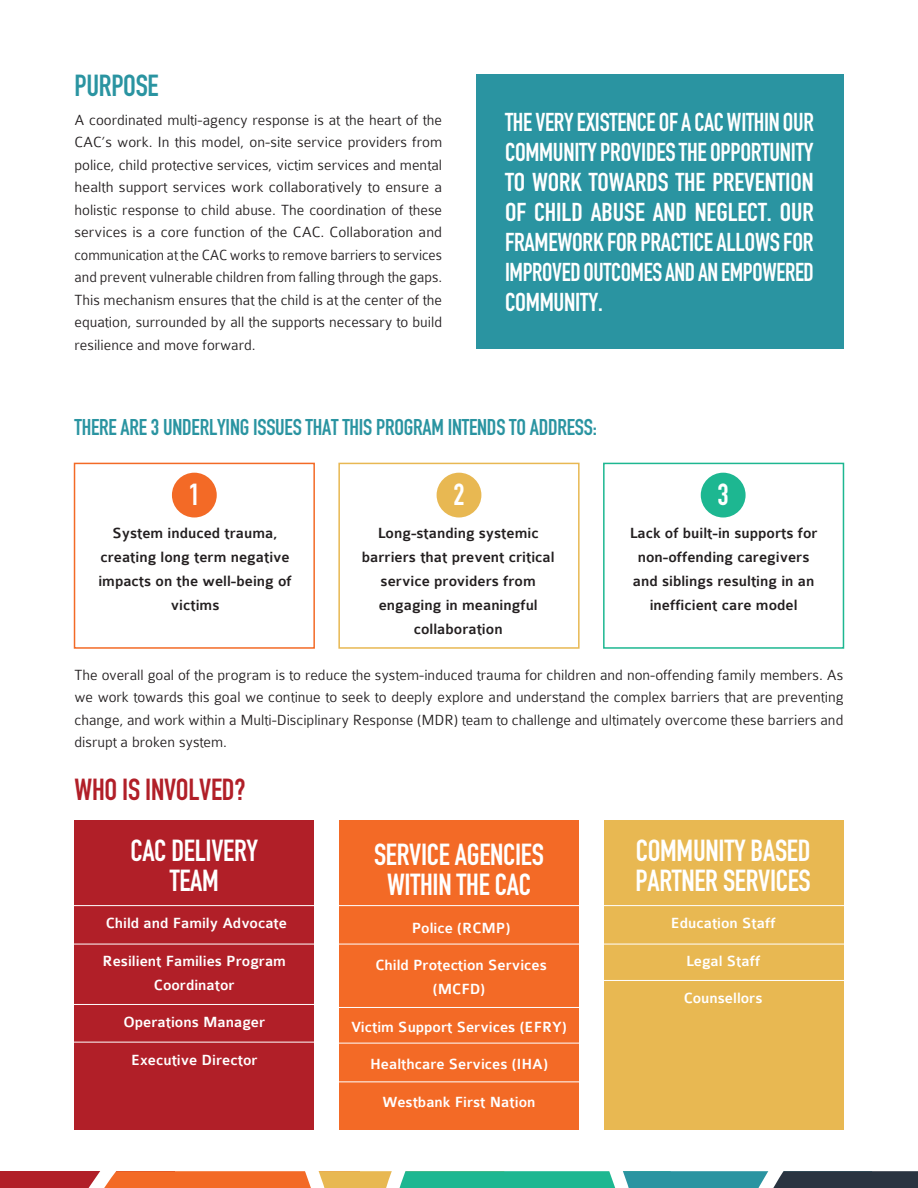
<style>
.page{position:relative;width:918px;height:1188px;background:#fff}
.page>*{position:absolute;margin:0;border:0;box-sizing:border-box;transform-origin:0 0}
.t1{font:700 30px/30px "DIN Condensed";letter-spacing:-.01em;color:#fff;text-align:center}
.t2{font:700 30px "DIN Condensed";letter-spacing:-.01em;color:#b11f28}
.t3{font:700 30px "DIN Condensed";letter-spacing:-.01em;color:#2a94a1}
.t4{font:700 25.5px/30px "DIN Condensed";letter-spacing:-.015em;color:#fff;text-align:justify}
.t5{font:700 22.5px "DIN Condensed";letter-spacing:-.01em;color:#2a94a1}
.t6{font:300 15.75px/22.5px "Colaborate";color:#231f20;text-align:justify}
.t7{font:500 15.75px/24px "Colaborate";color:#231f20;text-align:center}
.t8{font:500 15.75px/24px "Colaborate";color:#fff;text-align:center}
</style>
<div class="page">
<div style="left:0;top:1171px;width:175px;height:17px;background:#b11f28"></div>
<svg style="left:88px;top:1171px;width:830px;height:17px;background:#7a8e71"></svg>
<div style="left:701px;top:473px;width:45px;height:45px;background:#1db791;border-radius:50%"></div>
<div style="left:476px;top:74px;width:367px;height:275px;background:#2a94a1"></div>
<div style="left:74px;top:463px;width:241px;height:186px;border:2px solid #f36a26"></div>
<div style="left:338px;top:463px;width:242px;height:186px;border:2px solid #e8b852"></div>
<div style="left:603px;top:463px;width:241px;height:186px;border:2px solid #1db791"></div>
<div style="left:75px;top:821px;width:239px;height:309px;background:#b11f28"></div>
<div style="left:339px;top:821px;width:240px;height:309px;background:#f36a26"></div>
<div style="left:604px;top:821px;width:239px;height:309px;background:#e8b852"></div>
<hr style="left:72px;top:944px;width:250px;height:1px;background:#fff">
<hr style="left:72px;top:905px;width:250px;height:1px;background:#fff">
<hr style="left:334px;top:905px;width:250px;height:1px;background:#fff">
<hr style="left:598px;top:905px;width:251px;height:1px;background:#fff">
<hr style="left:598px;top:944px;width:251px;height:1px;background:#fff">
<hr style="left:598px;top:980px;width:251px;height:1px;background:#fff">
<hr style="left:334px;top:944px;width:250px;height:1px;background:#fff">
<hr style="left:334px;top:1007px;width:250px;height:1px;background:#fff">
<hr style="left:334px;top:1043px;width:250px;height:1px;background:#fff">
<hr style="left:334px;top:1081px;width:250px;height:1px;background:#fff">
<hr style="left:72px;top:1004px;width:250px;height:1px;background:#fff">
<hr style="left:72px;top:1042px;width:250px;height:1px;background:#fff">
<div style="left:172px;top:473px;width:45px;height:45px;background:#f36a26;border-radius:50%"></div>
<div style="left:437px;top:473px;width:44px;height:45px;background:#e8b852;border-radius:50%"></div>
<p class="t3" style="left:75px;top:65px;width:86px">PURPOSE</p>
<p class="t6" style="left:75px;top:109px;width:369px">A coordinated multi-agency response is at the heart of the CAC’s work. In this model, on-site service providers from police, child protective services, victim services and mental health support services work collaboratively to ensure a holistic response to child abuse. The coordination of these services is a core function of the CAC. Collaboration and communication at the CAC works to remove barriers to services and prevent vulnerable children from falling through the gaps.<br>This mechanism ensures that the child is at the center of the equation, surrounded by all the supports necessary to build resilience and move forward.</p>
<p class="t4" style="left:505px;top:107px;width:310px">THE VERY EXISTENCE OF A CAC WITHIN OUR COMMUNITY PROVIDES THE OPPORTUNITY TO WORK TOWARDS THE PREVENTION OF CHILD ABUSE AND NEGLECT. OUR FRAMEWORK FOR PRACTICE ALLOWS FOR IMPROVED OUTCOMES AND AN EMPOWERED COMMUNITY.</p>
<p class="t5" style="left:75px;top:412px;width:524px">THERE ARE 3 UNDERLYING ISSUES THAT THIS PROGRAM INTENDS TO ADDRESS:</p>
<p class="t1" style="left:189px;top:480px;width:13px">1</p>
<p class="t1" style="left:453px;top:480px;width:13px">2</p>
<p class="t7" style="left:98px;top:521px;width:195px">System induced trauma, creating long term negative impacts on the well-being of victims</p>
<p class="t7" style="left:362px;top:521px;width:194px">Long-standing systemic barriers that prevent critical service providers from engaging in meaningful collaboration</p>
<p class="t1" style="left:718px;top:480px;width:13px">3</p>
<p class="t7" style="left:630px;top:521px;width:189px">Lack of built-in supports for non-offending caregivers and siblings resulting in an inefficient care model</p>
<p class="t6" style="left:75px;top:664px;width:771px">The overall goal of the program is to reduce the system-induced trauma for children and non-offending family members. As we work towards this goal we continue to seek to deeply explore and understand the complex barriers that are preventing change, and work within a Multi-Disciplinary Response (MDR) team to challenge and ultimately overcome these barriers and disrupt a broken system.</p>
<p class="t2" style="left:75px;top:769px;width:173px">WHO IS INVOLVED?</p>
<p class="t1" style="left:130px;top:835px;width:129px">CAC DELIVERY<br>TEAM</p>
<p class="t8" style="left:106px;top:912px;width:183px">Child and Family Advocate</p>
<p class="t8" style="left:103px;top:949px;width:185px">Resilient Families Program<br>Coordinator</p>
<p class="t8" style="left:123px;top:1011px;width:143px">Operations Manager</p>
<p class="t8" style="left:131px;top:1048px;width:128px">Executive Director</p>
<p class="t1" style="left:374px;top:840px;width:171px">SERVICE AGENCIES<br>WITHIN THE CAC</p>
<p class="t8" style="left:412px;top:916px;width:100px">Police (RCMP)</p>
<p class="t8" style="left:375px;top:954px;width:173px">Child Protection Services (MCFD)</p>
<p class="t8" style="left:351px;top:1015px;width:217px">Victim Support Services (EFRY)</p>
<p class="t8" style="left:370px;top:1053px;width:179px">Healthcare Services (IHA)</p>
<p class="t8" style="left:383px;top:1090px;width:154px">Westbank First Nation</p>
<p class="t1" style="left:636px;top:835px;width:177px;text-align:left">COMMUNITY BASED<br>PARTNER SERVICES</p>
<p class="t8" style="left:671px;top:912px;width:106px">Education Staff</p>
<p class="t8" style="left:686px;top:949px;width:76px">Legal Staff</p>
<p class="t8" style="left:684px;top:987px;width:80px">Counsellors</p>
</div>
